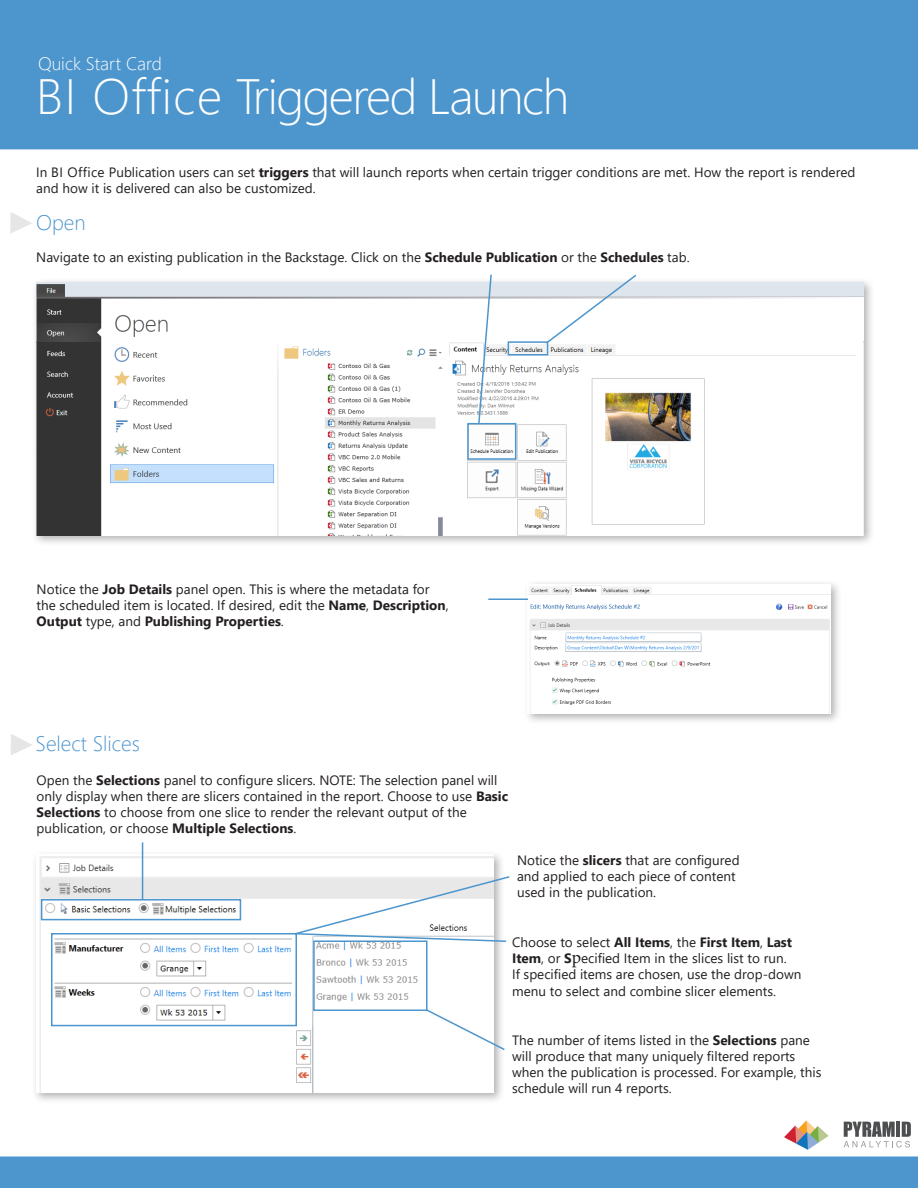
<style>
.page{position:relative;width:918px;height:1188px;background:#fff}
.page>*{position:absolute;margin:0;border:0;box-sizing:border-box;transform-origin:0 0}
.t1{font:300 49.5px "Segoe UI";letter-spacing:-.03em;color:#fff}
.t2{font:300 21px "Segoe UI";color:#4c95cd}
.t3{font:300 18px "Segoe UI";color:#fff}
.t4{font:13.5px/16.2px "Segoe UI";color:#231f20}
.s1{font-weight:700}
.s2{font-family:"Minion Pro";font-size:18px}
</style>
<div class="page">
<div style="left:32px;top:277px;width:844px;height:270px;background:#231f20;opacity:.35"></div>
<img style="left:37px;top:282px;width:827px;height:254px">
<div style="left:0;top:0;width:918px;height:149px;background:#4c95cd"></div>
<div style="left:0;top:1156px;width:918px;height:32px;background:#4c95cd"></div>
<svg style="left:10px;top:212px;width:22px;height:21px"></svg>
<svg style="left:545px;top:274px;width:93px;height:70px"></svg>
<svg style="left:784px;top:1121px;width:45px;height:29px"></svg>
<svg style="left:844px;top:1122px;width:67px;height:26px"></svg>
<div style="left:508px;top:341px;width:40px;height:15px;border:2px solid #4c95cd"></div>
<svg style="left:477px;top:274px;width:16px;height:149px"></svg>
<div style="left:467px;top:423px;width:49px;height:37px;border:2px solid #4c95cd"></div>
<div style="left:523px;top:579px;width:319px;height:146px;background:#231f20;opacity:.35"></div>
<img style="left:528px;top:584px;width:303px;height:129px">
<div style="left:32px;top:850px;width:473px;height:254px;background:#231f20;opacity:.35"></div>
<img style="left:37px;top:855px;width:457px;height:238px">
<svg style="left:11px;top:734px;width:21px;height:21px"></svg>
<hr style="left:488px;top:598px;width:40px;height:2px;background:#4c95cd">
<div style="left:41px;top:899px;width:200px;height:21px;border:2px solid #4c95cd"></div>
<hr style="left:142px;top:842px;width:1px;height:57px;background:#4c95cd">
<div style="left:51px;top:933px;width:246px;height:93px;border:2px solid #4c95cd"></div>
<div style="left:313px;top:940px;width:115px;height:71px;border:2px solid #4c95cd"></div>
<svg style="left:294px;top:875px;width:216px;height:68px"></svg>
<svg style="left:425px;top:1008px;width:80px;height:44px"></svg>
<p class="t3" style="left:38px;top:49px;width:125px">Quick Start Card</p>
<p class="t1" style="left:36px;top:56px;width:534px">BI Office Triggered Launch</p>
<p class="t4" style="left:36px;top:164px;width:821px">In BI Office Publication users can set <span class="s1">triggers</span> that will launch reports when certain trigger conditions are met. How the report is rendered and how it is delivered can also be customized.</p>
<p class="t2" style="left:36px;top:205px;width:51px">Open</p>
<p class="t4" style="left:36px;top:249px;width:655px">Navigate to an existing publication in the Backstage. Click on the <span class="s1">Schedule Publication</span> or the <span class="s1">Schedules</span> tab.</p>
<p class="t4" style="left:37px;top:581px;width:413px">Notice the <span class="s1">Job Details</span> panel open. This is where the metadata for the scheduled item is located. If desired, edit the <span class="s1">Name</span>, <span class="s1">Description</span>,<br><span class="s1">Output</span> type, and <span class="s1">Publishing Properties</span>.</p>
<p class="t2" style="left:36px;top:727px;width:106px">Select Slices</p>
<p class="t4" style="left:37px;top:771px;width:473px">Open the <span class="s1">Selections</span> panel to configure slicers. NOTE: The selection panel will only display when there are slicers contained in the report. Choose to use <span class="s1">Basic<br>Selections</span> to choose from one slice to render the relevant output of the</p>
<p class="t4" style="left:37px;top:820px;width:261px">publication, or choose <span class="s1">Multiple Selections</span>.</p>
<p class="t4" style="left:517px;top:852px;width:224px">Notice the <span class="s1">slicers</span> that are configured and applied to each piece of content used in the publication.</p>
<p class="t4" style="left:512px;top:934px;width:291px">Choose to select <span class="s1">All Items</span>, the <span class="s1">First Item</span>, <span class="s1">Last Item</span>, or <span class="s1">S</span><span class="s2">p</span>ecified Item in the slices list to run.<br>If specified items are chosen, use the drop-down menu to select and combine slicer elements.</p>
<p class="t4" style="left:512px;top:1031px;width:311px">The number of items listed in the <span class="s1">Selections</span> pane will produce that many uniquely filtered reports when the publication is processed. For example, this schedule will run 4 reports.</p>
</div>
